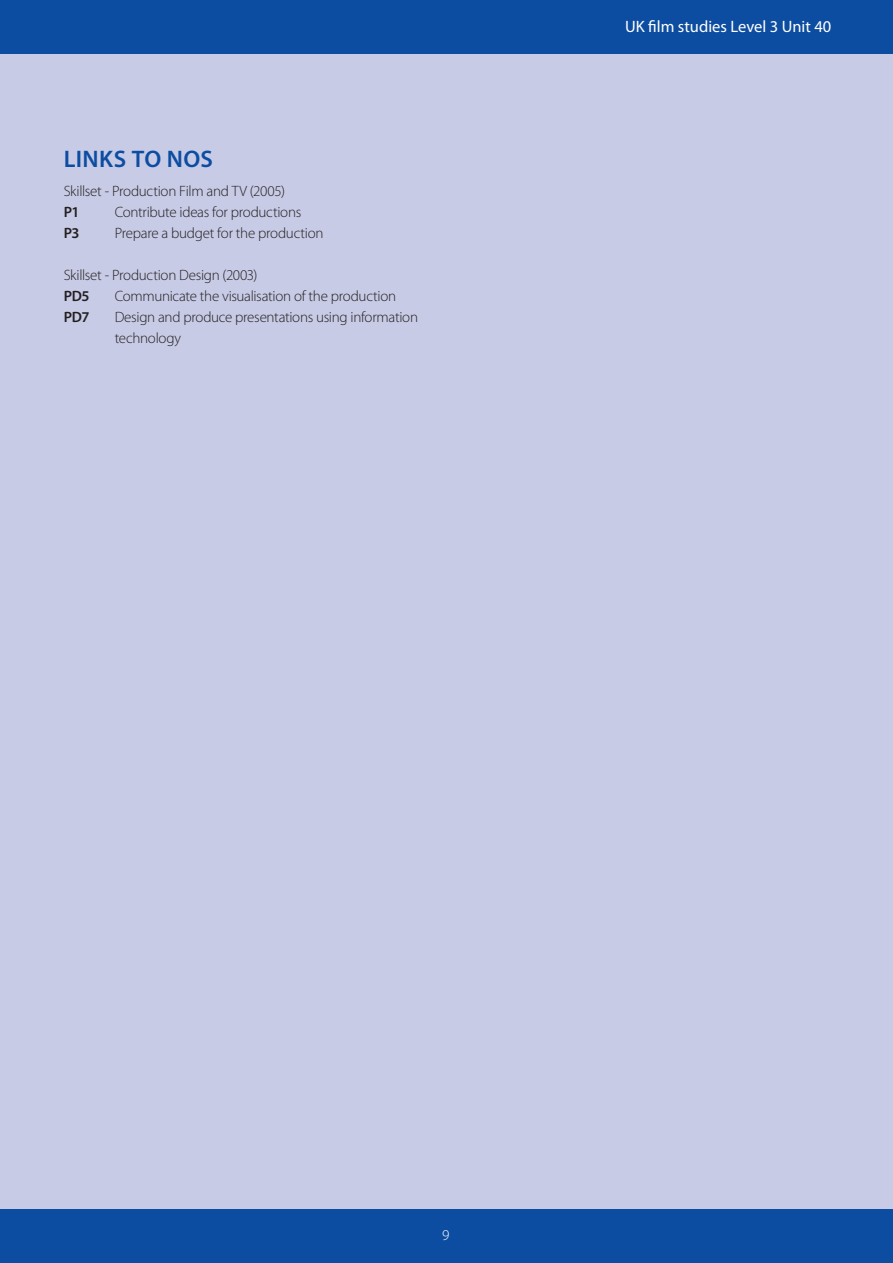
<style>
.page{position:relative;width:893px;height:1263px;background:#fff}
.page>*{position:absolute;margin:0;border:0;box-sizing:border-box;transform-origin:0 0}
.subhead{font:600 24px "Myriad Pro";letter-spacing:.015em;color:#0d4da1}
.t1{font:16.5px "Myriad Pro";color:#fff}
.body{font:300 15px/21px "Myriad Pro";letter-spacing:-.02em;color:#231f20}
.body-2{font:600 15px "Myriad Pro";letter-spacing:-.03em;color:#231f20}
.t2{font:300 15px "Myriad Pro";color:#fff}
</style>
<div class="page">
<div style="left:0;top:1209px;width:893px;height:54px;background:#0d4da1"></div>
<div style="left:0;top:0;width:893px;height:54px;background:#0d4da1"></div>
<div style="left:0;top:54px;width:893px;height:1155px;background:#c7cbe6"></div>
<p class="subhead" style="left:64px;top:143px;width:151px">LINKS TO NOS</p>
<p class="body" style="left:64px;top:181px;width:223px">Skillset - Production Film and TV (2005)</p>
<p class="body-2" style="left:64px;top:203px;width:17px">P1</p>
<p class="body" style="left:115px;top:202px;width:188px">Contribute ideas for productions</p>
<p class="body-2" style="left:64px;top:224px;width:17px">P3</p>
<p class="body" style="left:115px;top:223px;width:210px">Prepare a budget for the production</p>
<p class="body" style="left:64px;top:265px;width:195px">Skillset - Production Design (2003)</p>
<p class="body-2" style="left:64px;top:287px;width:27px">PD5</p>
<p class="body" style="left:115px;top:286px;width:283px">Communicate the visualisation of the production</p>
<p class="body-2" style="left:64px;top:308px;width:27px">PD7</p>
<p class="body" style="left:115px;top:307px;width:305px">Design and produce presentations using information technology</p>
<p class="t1" style="left:625px;top:17px;width:208px">UK film studies Level 3 Unit 40</p>
<p class="t2" style="left:442px;top:1226px;width:9px">9</p>
</div>
